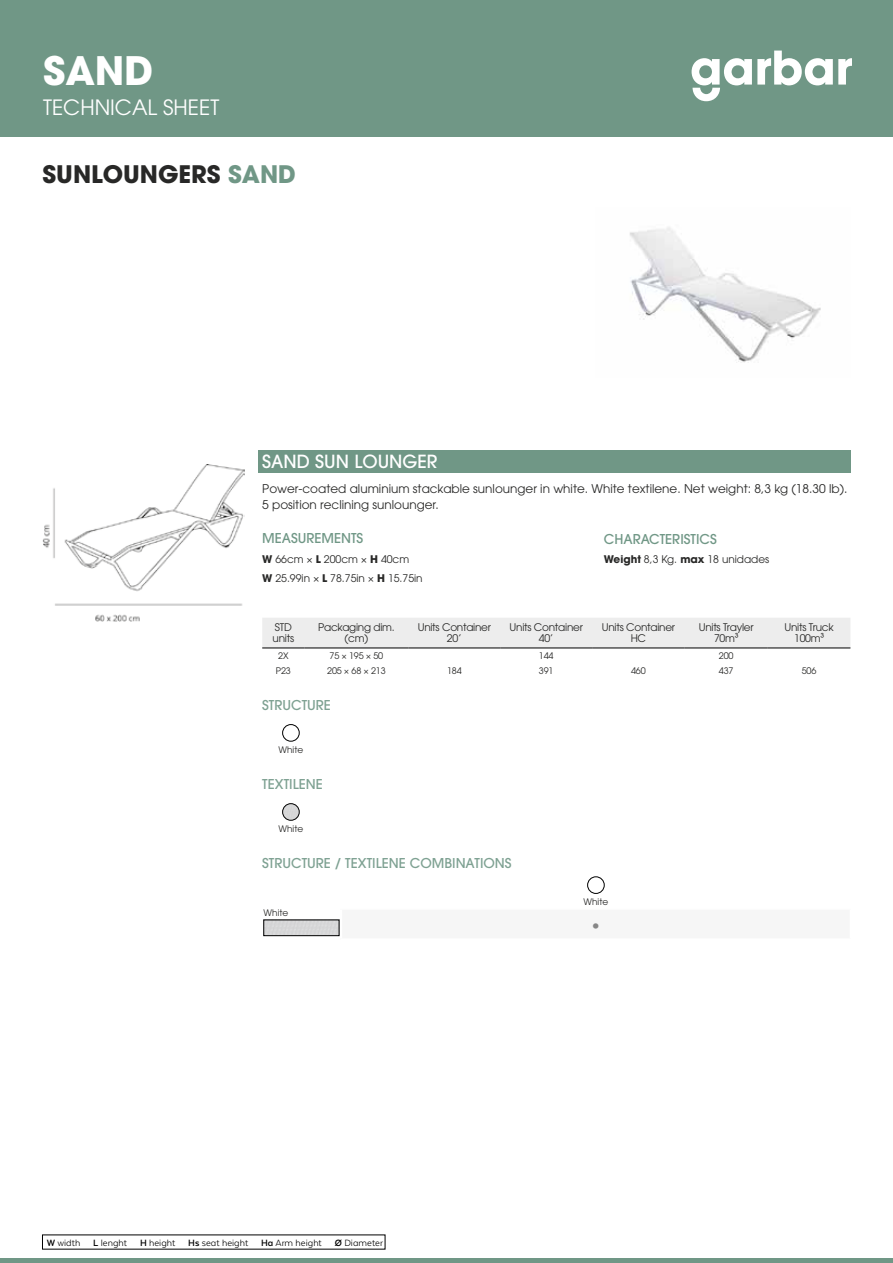
<style>
.page{position:relative;width:893px;height:1263px;background:#fff}
.page>*{position:absolute;margin:0;border:0;box-sizing:border-box;transform-origin:0 0}
.t1{font:700 39px "ITC Avant Garde Pro";color:#fff}
.t2{font:700 31.5px "Texta Alt";color:#878787}
.t3{font:700 24px "ITC Avant Garde Pro";color:#282827}
.t4{font:21px "ITC Avant Garde Pro";color:#fff}
.t5{font:500 18px "ITC Avant Garde Pro";color:#fff}
.t6{font:500 13.5px "ITC Avant Garde Pro";color:#7ea192}
.t7{font:500 13.5px "ITC Avant Garde Pro";color:#709786}
.t8{font:12px/16.5px "ITC Avant Garde Pro";color:#282827}
.t9{font:10.5px/10.5px "ITC Avant Garde Pro";letter-spacing:-.025em;color:#282827;text-align:center}
.t10{font:10.5px/19.2px "ITC Avant Garde Pro";color:#282827}
.t11{font:10.5px "Texta Alt";color:#000}
.t12{font:9px "ITC Avant Garde Pro";letter-spacing:-.02em;color:#282827}
.s1{color:#709786}
.s2{font-weight:700}
</style>
<div class="page">
<hr style="left:0;top:1259px;width:893px;height:4px;background:#709786">
<div style="left:0;top:0;width:893px;height:137px;background:#709786"></div>
<svg style="left:692px;top:51px;width:160px;height:50px"></svg>
<img style="left:630px;top:227px;width:191px;height:136px">
<div style="left:258px;top:450px;width:592px;height:22px;background:#709786"></div>
<div style="left:262px;top:618px;width:588px;height:30px;background:#ededed"></div>
<hr style="left:262px;top:648px;width:42px;height:1px;background:#000">
<hr style="left:304px;top:648px;width:104px;height:1px;background:#000">
<hr style="left:408px;top:648px;width:92px;height:1px;background:#000">
<hr style="left:500px;top:648px;width:92px;height:1px;background:#000">
<hr style="left:592px;top:648px;width:93px;height:1px;background:#000">
<hr style="left:685px;top:648px;width:83px;height:1px;background:#000">
<hr style="left:768px;top:648px;width:82px;height:1px;background:#000">
<img style="left:283px;top:724px;width:16px;height:17px;border-radius:8px">
<div style="left:282px;top:724px;width:17px;height:17px;border:1px solid #000;border-radius:50%"></div>
<img style="left:283px;top:804px;width:16px;height:16px;border-radius:8px">
<div style="left:282px;top:803px;width:17px;height:17px;border:1px solid #000;border-radius:50%"></div>
<div style="left:341px;top:909px;width:510px;height:31px;background:#f6f6f6"></div>
<hr style="left:339px;top:909px;width:3px;height:29px;background:#fff">
<hr style="left:850px;top:909px;width:3px;height:29px;background:#fff">
<hr style="left:341px;top:938px;width:512px;height:3px;background:#fff">
<img style="left:588px;top:877px;width:16px;height:16px;border-radius:8px">
<div style="left:587px;top:877px;width:17px;height:16px;border:1px solid #000;border-radius:50%"></div>
<img style="left:266px;top:922px;width:71px;height:12px">
<div style="left:264px;top:920px;width:75px;height:16px;border:1px solid #000"></div>
<img style="left:43px;top:464px;width:201px;height:158px">
<h1 class="t1" style="left:43px;top:45px;width:112px">SAND</h1>
<h3 class="t4" style="left:43px;top:94px;width:178px">TECHNICAL SHEET</h3>
<h3 class="t3" style="left:43px;top:158px;width:255px">SUNLOUNGERS <span class="s1">SAND</span></h3>
<h3 class="t5" style="left:262px;top:450px;width:177px">SAND SUN LOUNGER</h3>
<p class="t8" style="left:262px;top:480px;width:587px">Power-coated aluminium stackable sunlounger in white. White textilene. Net weight: 8,3 kg (18.30 lb).<br>5 position reclining sunlounger.</p>
<p class="t7" style="left:262px;top:530px;width:103px">MEASUREMENTS</p>
<p class="t10" style="left:262px;top:549px;width:162px"><span class="s2">W</span> 66cm × <span class="s2">L</span> 200cm × <span class="s2">H</span> 40cm<br><span class="s2">W</span> 25.99in × <span class="s2">L</span> 78.75in × <span class="s2">H</span> 15.75in</p>
<p class="t7" style="left:604px;top:530px;width:114px">CHARACTERISTICS</p>
<p class="t10" style="left:604px;top:549px;width:167px"><span class="s2">Weight</span> 8,3 Kg. <span class="s2">max</span> 18 unidades</p>
<p class="t9" style="left:273px;top:622px;width:23px;text-align:left">STD units</p>
<p class="t9" style="left:318px;top:622px;width:78px">Packaging dim. (cm)</p>
<p class="t9" style="left:418px;top:622px;width:75px">Units Container<br>20’</p>
<p class="t9" style="left:510px;top:622px;width:75px">Units Container<br>40’</p>
<p class="t9" style="left:602px;top:622px;width:75px">Units Container<br>HC</p>
<p class="t9" style="left:699px;top:622px;width:56px">Units Trayler<br>70m³</p>
<p class="t9" style="left:784px;top:622px;width:51px">Units Truck<br>100m³</p>
<p class="t12" style="left:278px;top:650px;width:12px">2X</p>
<p class="t12" style="left:330px;top:650px;width:55px">75 × 195 × 50</p>
<p class="t12" style="left:539px;top:650px;width:16px">144</p>
<p class="t12" style="left:719px;top:650px;width:16px">200</p>
<p class="t12" style="left:276px;top:665px;width:16px">P23</p>
<p class="t12" style="left:327px;top:665px;width:60px">205 × 68 × 213</p>
<p class="t12" style="left:447px;top:665px;width:16px">184</p>
<p class="t12" style="left:539px;top:665px;width:16px">391</p>
<p class="t12" style="left:631px;top:665px;width:16px">460</p>
<p class="t12" style="left:719px;top:665px;width:16px">437</p>
<p class="t12" style="left:802px;top:665px;width:16px">506</p>
<p class="t6" style="left:262px;top:696px;width:70px">STRUCTURE</p>
<p class="t12" style="left:278px;top:744px;width:26px">White</p>
<p class="t6" style="left:262px;top:775px;width:62px">TEXTILENE</p>
<p class="t12" style="left:278px;top:823px;width:26px">White</p>
<p class="t6" style="left:262px;top:854px;width:251px">STRUCTURE / TEXTILENE COMBINATIONS</p>
<p class="t12" style="left:583px;top:896px;width:26px">White</p>
<p class="t12" style="left:264px;top:907px;width:26px">White</p>
<h2 class="t2" style="left:591px;top:907px;width:12px">•</h2>
<p class="t11" style="left:47px;top:1237px;width:338px"><span class="s2">W</span> width <span class="s2">L</span> lenght <span class="s2">H</span> height <span class="s2">Hs</span> seat height <span class="s2">Ha</span> Arm height <span class="s2">Ø</span> Diameter</p>
</div>
